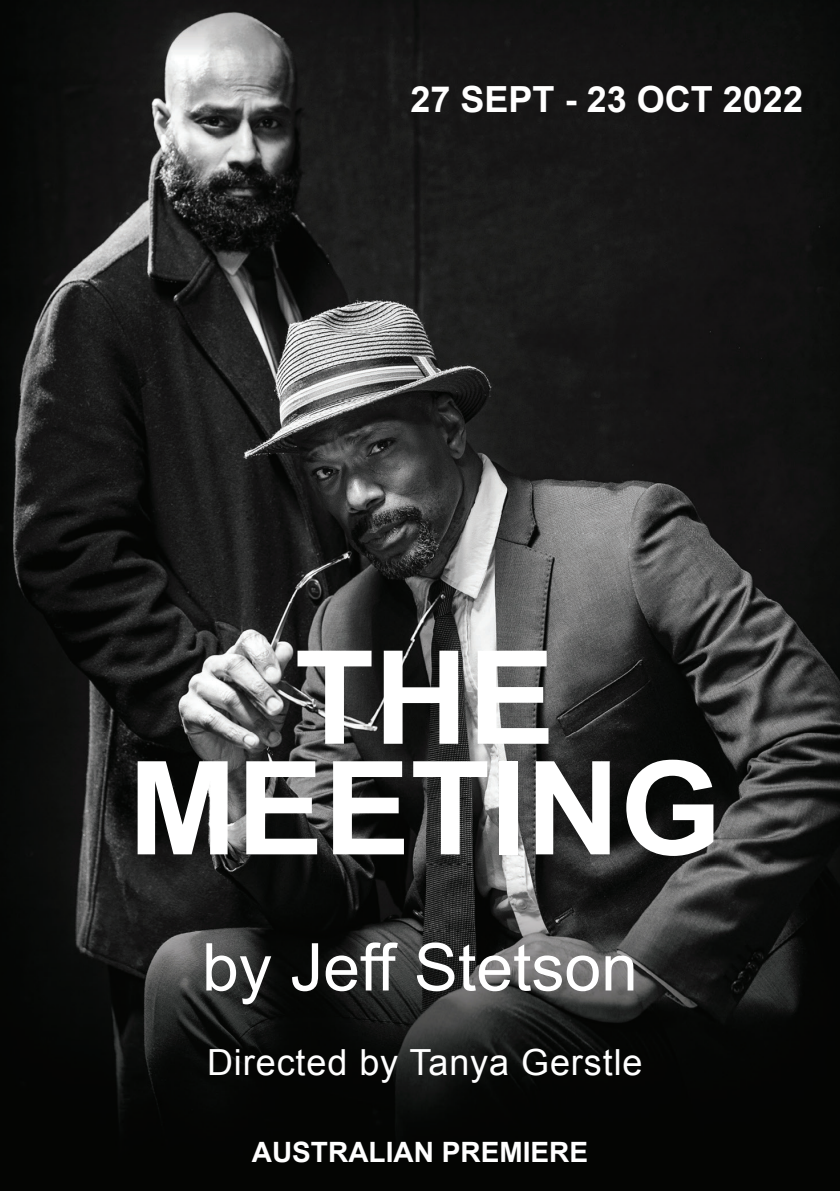
<style>
.page{position:relative;width:840px;height:1191px;background:#fff}
.page>*{position:absolute;margin:0;border:0;box-sizing:border-box;transform-origin:0 0}
.t1{font:700 130px "Arial";color:#fff}
.t2{font:66px "Arial";color:#fff}
.t3{font:36px "Arial";letter-spacing:.025em;color:#fff}
.t4{font:700 36px "Arial";color:#fff}
.t5{font:700 28px "Arial";color:#fff}
</style>
<div class="page">
<img style="left:0;top:0;width:839px;height:1191px">
<p class="t4" style="left:410px;top:75px;width:394px">27 SEPT - 23 OCT 2022</p>
<h1 class="t1" style="left:294px;top:611px;width:262px">THE</h1>
<h1 class="t1" style="left:128px;top:722px;width:594px">MEETING</h1>
<h2 class="t2" style="left:202px;top:924px;width:437px">by Jeff Stetson</h2>
<p class="t3" style="left:207px;top:1039px;width:437px">Directed by Tanya Gerstle</p>
<p class="t5" style="left:252px;top:1133px;width:337px">AUSTRALIAN PREMIERE</p>
</div>
